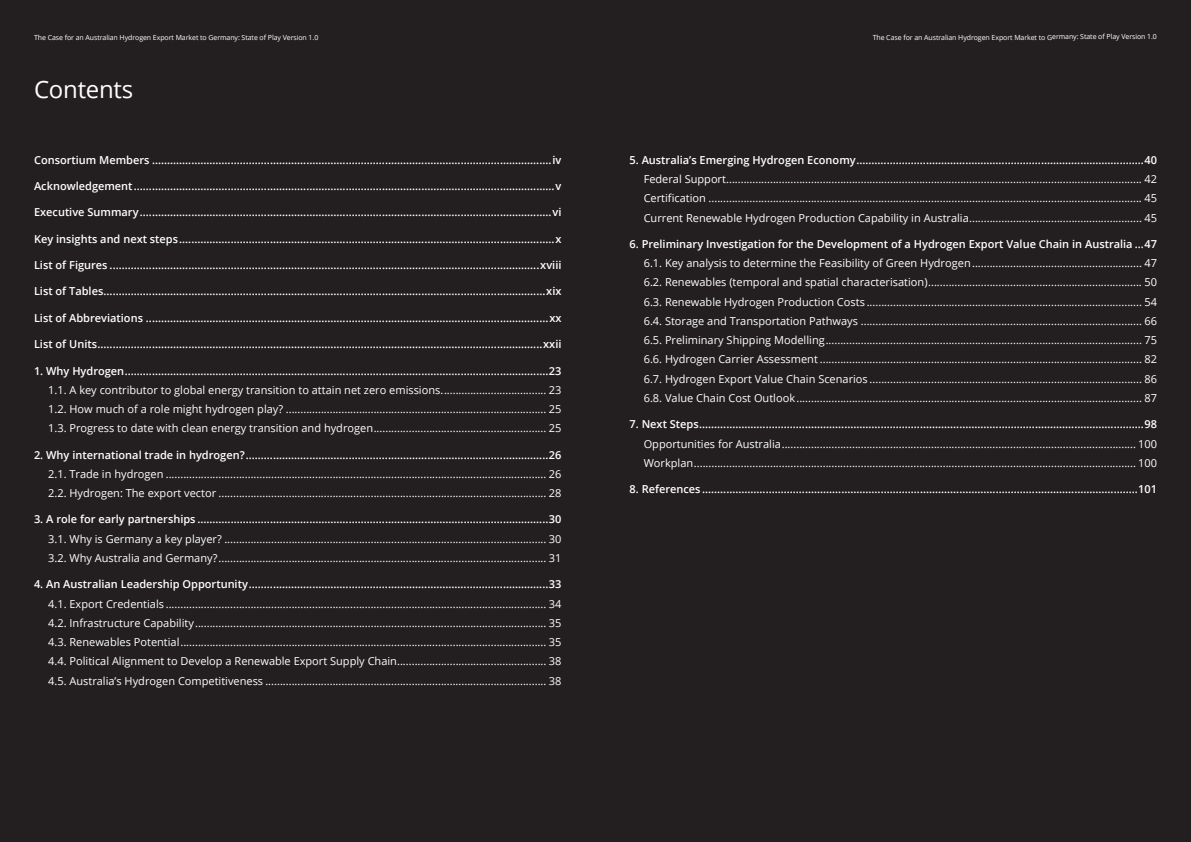
<style>
.page{position:relative;width:1191px;height:842px;background:#231f20}
.page>*{position:absolute;margin:0;border:0;box-sizing:border-box;transform-origin:0 0}
.Story_heading_light{font:24px "Open Sans";letter-spacing:-.01em;color:#fff}
.t1{font:11px "Open Sans";color:#fff}
.t2{font:600 11px "Open Sans";color:#fff}
.Brochure_title___Lef{font:7px "Open Sans";letter-spacing:-.01em;color:#fff}
.Brochure_title___Rig{font:7px "Open Sans";letter-spacing:-.015em;color:#fff}
</style>
<div class="page">
<p class="Brochure_title___Lef" style="left:34px;top:32px;width:286px">The Case for an Australian Hydrogen Export Market to Germany: State of Play Version 1.0</p>
<p class="Brochure_title___Rig" style="left:872px;top:32px;width:286px">The Case for an Australian Hydrogen Export Market to Germany: State of Play Version 1.0</p>
<p class="Story_heading_light" style="left:34px;top:73px;width:101px">Contents</p>
<p class="t2" style="left:34px;top:152px;width:529px">Consortium Members ....................................................................................................................................iv</p>
<p class="t2" style="left:34px;top:179px;width:529px">Acknowledgement...........................................................................................................................................v</p>
<p class="t2" style="left:34px;top:205px;width:529px">Executive Summary........................................................................................................................................vi</p>
<p class="t2" style="left:34px;top:231px;width:529px">Key insights and next steps............................................................................................................................x</p>
<p class="t2" style="left:34px;top:258px;width:529px">List of Figures ..............................................................................................................................................xviii</p>
<p class="t2" style="left:34px;top:284px;width:529px">List of Tables..................................................................................................................................................xix</p>
<p class="t2" style="left:34px;top:310px;width:529px">List of Abbreviations .....................................................................................................................................xx</p>
<p class="t2" style="left:34px;top:337px;width:529px">List of Units...................................................................................................................................................xxii</p>
<p class="t2" style="left:34px;top:363px;width:529px">1. Why Hydrogen............................................................................................................................................23</p>
<p class="t1" style="left:48px;top:382px;width:515px">1.1. A key contributor to global energy transition to attain net zero emissions.................................... 23</p>
<p class="t1" style="left:48px;top:401px;width:515px">1.2. How much of a role might hydrogen play? ......................................................................................... 25</p>
<p class="t1" style="left:48px;top:421px;width:515px">1.3. Progress to date with clean energy transition and hydrogen........................................................... 25</p>
<p class="t2" style="left:34px;top:447px;width:529px">2. Why international trade in hydrogen?....................................................................................................26</p>
<p class="t1" style="left:48px;top:466px;width:515px">2.1. Trade in hydrogen .................................................................................................................................. 26</p>
<p class="t1" style="left:48px;top:486px;width:515px">2.2. Hydrogen: The export vector ................................................................................................................ 28</p>
<p class="t2" style="left:34px;top:512px;width:529px">3. A role for early partnerships ....................................................................................................................30</p>
<p class="t1" style="left:48px;top:531px;width:515px">3.1. Why is Germany a key player? .............................................................................................................. 30</p>
<p class="t1" style="left:48px;top:550px;width:515px">3.2. Why Australia and Germany?................................................................................................................ 31</p>
<p class="t2" style="left:34px;top:577px;width:529px">4. An Australian Leadership Opportunity...................................................................................................33</p>
<p class="t1" style="left:48px;top:596px;width:515px">4.1. Export Credentials .................................................................................................................................. 34</p>
<p class="t1" style="left:48px;top:615px;width:515px">4.2. Infrastructure Capability........................................................................................................................ 35</p>
<p class="t1" style="left:48px;top:634px;width:515px">4.3. Renewables Potential............................................................................................................................. 35</p>
<p class="t1" style="left:48px;top:654px;width:515px">4.4. Political Alignment to Develop a Renewable Export Supply Chain................................................... 38</p>
<p class="t1" style="left:48px;top:673px;width:515px">4.5. Australia’s Hydrogen Competitiveness ................................................................................................ 38</p>
<p class="t2" style="left:629px;top:152px;width:529px">5. Australia’s Emerging Hydrogen Economy...............................................................................................40</p>
<p class="t1" style="left:643px;top:171px;width:515px">Federal Support.............................................................................................................................................. 42</p>
<p class="t1" style="left:643px;top:191px;width:515px">Certification .................................................................................................................................................... 45</p>
<p class="t1" style="left:643px;top:210px;width:515px">Current Renewable Hydrogen Production Capability in Australia........................................................... 45</p>
<p class="t2" style="left:629px;top:236px;width:529px">6. Preliminary Investigation for the Development of a Hydrogen Export Value Chain in Australia ...47</p>
<p class="t1" style="left:643px;top:256px;width:515px">6.1. Key analysis to determine the Feasibility of Green Hydrogen.......................................................... 47</p>
<p class="t1" style="left:643px;top:275px;width:515px">6.2. Renewables (temporal and spatial characterisation)......................................................................... 50</p>
<p class="t1" style="left:643px;top:294px;width:515px">6.3. Renewable Hydrogen Production Costs .............................................................................................. 54</p>
<p class="t1" style="left:643px;top:313px;width:515px">6.4. Storage and Transportation Pathways ................................................................................................ 66</p>
<p class="t1" style="left:643px;top:333px;width:515px">6.5. Preliminary Shipping Modelling............................................................................................................ 75</p>
<p class="t1" style="left:643px;top:352px;width:515px">6.6. Hydrogen Carrier Assessment .............................................................................................................. 82</p>
<p class="t1" style="left:643px;top:371px;width:515px">6.7. Hydrogen Export Value Chain Scenarios ............................................................................................. 86</p>
<p class="t1" style="left:643px;top:390px;width:515px">6.8. Value Chain Cost Outlook...................................................................................................................... 87</p>
<p class="t2" style="left:629px;top:417px;width:529px">7. Next Steps...................................................................................................................................................98</p>
<p class="t1" style="left:643px;top:436px;width:515px">Opportunities for Australia......................................................................................................................... 100</p>
<p class="t1" style="left:643px;top:455px;width:515px">Workplan....................................................................................................................................................... 100</p>
<p class="t2" style="left:629px;top:482px;width:529px">8. References ................................................................................................................................................101</p>
</div>
